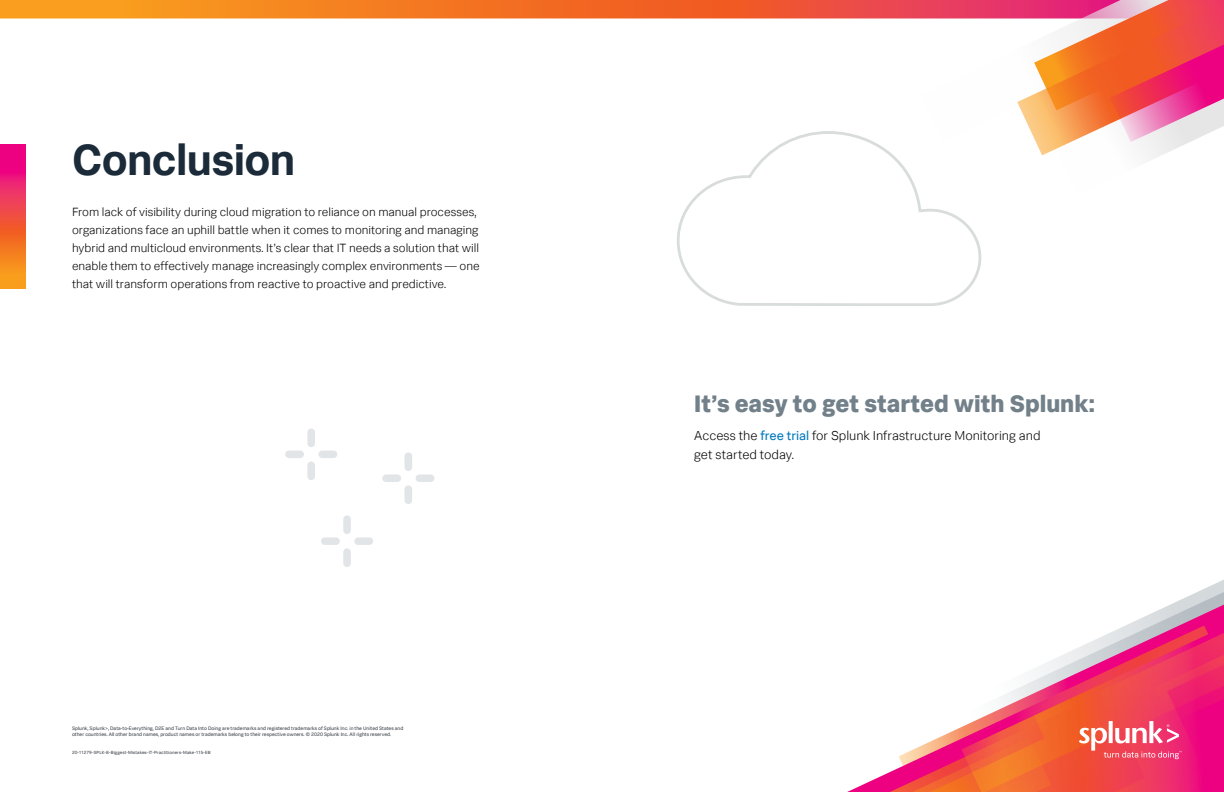
<style>
.page{position:relative;width:1224px;height:792px;background:#fff}
.page>*{position:absolute;margin:0;border:0;box-sizing:border-box;transform-origin:0 0}
.t1{font:700 44px "Splunk Data Sans";letter-spacing:-.015em;color:#1c2b39}
.t2{font:800 24px "Splunk Data Sans";color:#72808a}
.t3{font:300 13px/19px "Splunk Data Sans";letter-spacing:-.005em;color:#000}
.t4{font:300 12px/18px "Splunk Data Sans";letter-spacing:-.005em;color:#000}
.t5{font:5px/6px "Splunk Data Sans";color:#363c44}
.t6{font:4.5px "Splunk Data Sans";letter-spacing:.015em;color:#363c44}
.s1{font-weight:400;color:#0077be}
</style>
<div class="page">
<svg style="left:0;top:0;width:1224px;height:196px"></svg>
<svg style="left:675px;top:130px;width:308px;height:176px"></svg>
<div style="left:307px;top:429px;width:8px;height:18px;background:#e2e5e8;border-radius:4px"></div>
<div style="left:285px;top:451px;width:19px;height:7px;background:#e2e5e8;border-radius:4px"></div>
<div style="left:307px;top:461px;width:8px;height:19px;background:#e2e5e8;border-radius:4px"></div>
<div style="left:318px;top:451px;width:19px;height:7px;background:#e2e5e8;border-radius:4px"></div>
<div style="left:343px;top:515px;width:8px;height:19px;background:#e2e5e8;border-radius:4px"></div>
<div style="left:321px;top:537px;width:19px;height:8px;background:#e2e5e8;border-radius:4px"></div>
<div style="left:343px;top:548px;width:8px;height:19px;background:#e2e5e8;border-radius:4px"></div>
<div style="left:354px;top:537px;width:19px;height:8px;background:#e2e5e8;border-radius:4px"></div>
<div style="left:405px;top:452px;width:7px;height:19px;background:#e2e5e8;border-radius:4px"></div>
<div style="left:382px;top:474px;width:19px;height:8px;background:#e2e5e8;border-radius:4px"></div>
<div style="left:405px;top:485px;width:7px;height:19px;background:#e2e5e8;border-radius:4px"></div>
<div style="left:416px;top:474px;width:18px;height:8px;background:#e2e5e8;border-radius:4px"></div>
<svg style="left:0;top:144px;width:25px;height:144px"></svg>
<svg style="left:847px;top:580px;width:377px;height:212px"></svg>
<h1 class="t1" style="left:72px;top:133px;width:225px">Conclusion</h1>
<p class="t4" style="left:72px;top:203px;width:409px">From lack of visibility during cloud migration to reliance on manual processes, organizations face an uphill battle when it comes to monitoring and managing hybrid and multicloud environments. It’s clear that IT needs a solution that will enable them to effectively manage increasingly complex environments — one that will transform operations from reactive to proactive and predictive.</p>
<p class="t5" style="left:72px;top:726px;width:333px">Splunk, Splunk&gt;, Data-to-Everything, D2E and Turn Data Into Doing are trademarks and registered trademarks of Splunk Inc. in the United States and other countries. All other brand names, product names or trademarks belong to their respective owners. © 2020 Splunk Inc. All rights reserved.</p>
<p class="t6" style="left:72px;top:750px;width:140px">20-11279-SPLK-8-Biggest-Mistakes-IT-Practitioners-Make-115-EB</p>
<h2 class="t2" style="left:694px;top:389px;width:402px">It’s easy to get started with Splunk:</h2>
<p class="t3" style="left:694px;top:426px;width:348px">Access the <span class="s1">free trial</span> for Splunk Infrastructure Monitoring and get started today.</p>
</div>
